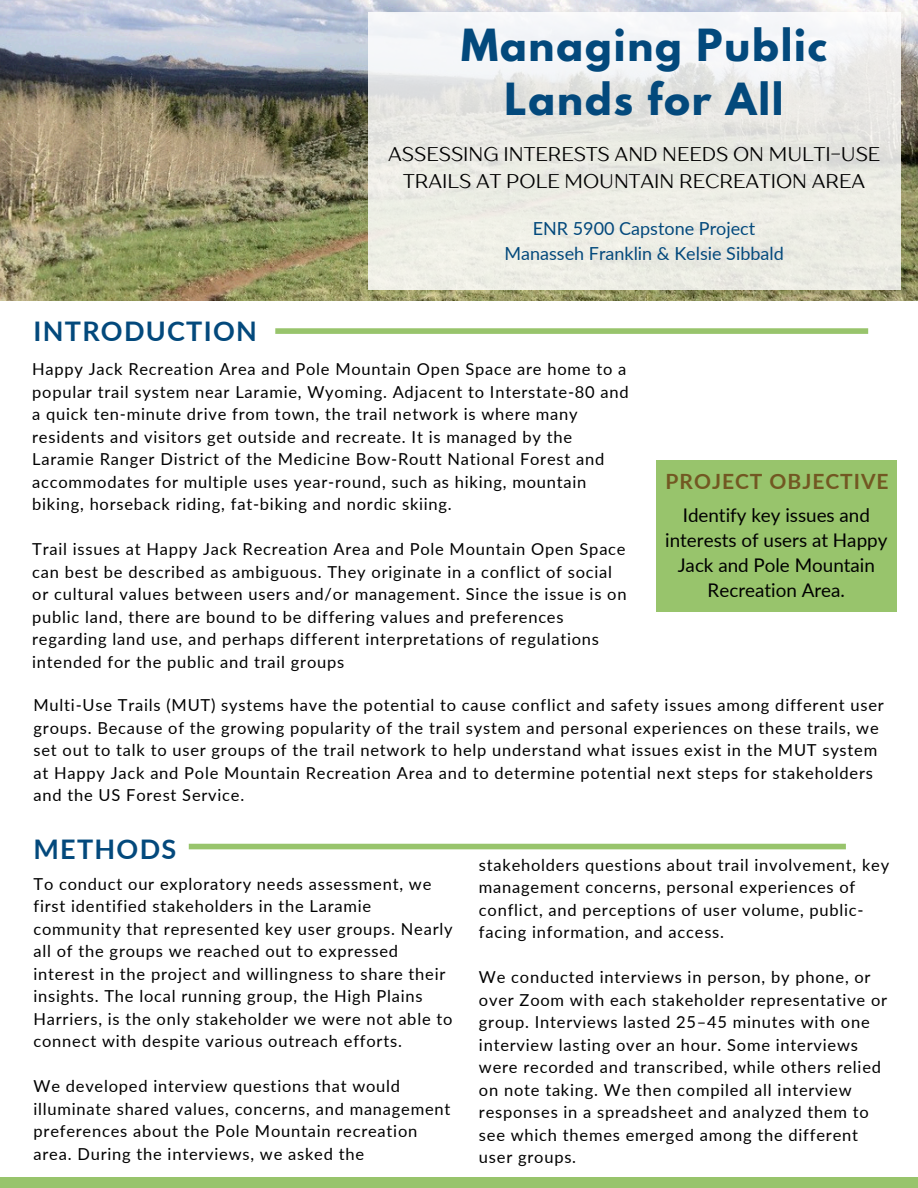
<style>
.page{position:relative;width:918px;height:1188px;background:#fff}
.page>*{position:absolute;margin:0;border:0;box-sizing:border-box;transform-origin:0 0}
.t1{font:700 39.3px/54.8px "League Spartan";letter-spacing:.045em;color:#03497c;text-align:center}
.t2{font:700 27px "Lato";letter-spacing:.045em;color:#03497c}
.t3{font:700 21px "Lato";letter-spacing:.045em;color:#725822}
.t4{font:19.8px/27.2px "TT Drugs";color:#000;text-align:center}
.t5{font:18.75px/25.2px "Lato";color:#000;text-align:center}
.t6{font:18px/24.8px "Lato";color:#03497c;text-align:center}
.t7{font:16.5px/22.5px "Lato";letter-spacing:.045em;color:#000}
</style>
<div class="page">
<div style="left:0;top:1177px;width:918px;height:11px;background:#98c46c"></div>
<div style="left:656px;top:460px;width:241px;height:152px;background:#98c46c"></div>
<div style="left:189px;top:844px;width:657px;height:5px;background:#98c46c"></div>
<img style="left:0;top:0;width:918px;height:300px">
<svg style="left:368px;top:12px;width:532px;height:277px;fill:#ecede6"></svg>
<div style="left:275px;top:328px;width:593px;height:6px;background:#98c46c"></div>
<h5 class="t1" style="left:461px;top:22px;width:368px">Managing Public<br>Lands for All</h5>
<h3 class="t4" style="left:388px;top:140px;width:494px">ASSESSING INTERESTS AND NEEDS ON MULTI-USE<br>TRAILS AT POLE MOUNTAIN RECREATION AREA</h3>
<h1 class="t2" style="left:34px;top:314px;width:225px">INTRODUCTION</h1>
<p class="t6" style="left:504px;top:216px;width:281px">ENR 5900 Capstone Project<br>Manasseh Franklin &amp; Kelsie Sibbald</p>
<h2 class="t7" style="left:32px;top:358px;width:598px">Happy Jack Recreation Area and Pole Mountain Open Space are home to a popular trail system near Laramie, Wyoming. Adjacent to Interstate-80 and a quick ten-minute drive from town, the trail network is where many residents and visitors get outside and recreate. It is managed by the Laramie Ranger District of the Medicine Bow-Routt National Forest and accommodates for multiple uses year-round, such as hiking, mountain biking, horseback riding, fat-biking and nordic skiing.</h2>
<p class="t7" style="left:32px;top:538px;width:596px">Trail issues at Happy Jack Recreation Area and Pole Mountain Open Space can best be described as ambiguous. They originate in a conflict of social or cultural values between users and/or management. Since the issue is on public land, there are bound to be differing values and preferences regarding land use, and perhaps different interpretations of regulations intended for the public and trail groups</p>
<p class="t3" style="left:666px;top:468px;width:225px">PROJECT OBJECTIVE</p>
<h5 class="t5" style="left:665px;top:502px;width:224px">Identify key issues and interests of users at Happy<br>Jack and Pole Mountain<br>Recreation Area.</h5>
<p class="t7" style="left:34px;top:694px;width:852px">Multi-Use Trails (MUT) systems have the potential to cause conflict and safety issues among different user groups. Because of the growing popularity of the trail system and personal experiences on these trails, we set out to talk to user groups of the trail network to help understand what issues exist in the MUT system at Happy Jack and Pole Mountain Recreation Area and to determine potential next steps for stakeholders and the US Forest Service.</p>
<p class="t2" style="left:34px;top:832px;width:144px">METHODS</p>
<p class="t7" style="left:34px;top:872px;width:421px">To conduct our exploratory needs assessment, we first identified stakeholders in the Laramie community that represented key user groups. Nearly all of the groups we reached out to expressed interest in the project and willingness to share their insights. The local running group, the High Plains Harriers, is the only stakeholder we were not able to connect with despite various outreach efforts.</p>
<h2 class="t7" style="left:34px;top:1075px;width:418px">We developed interview questions that would illuminate shared values, concerns, and management preferences about the Pole Mountain recreation area. During the interviews, we asked the</h2>
<p class="t7" style="left:479px;top:853px;width:412px">stakeholders questions about trail involvement, key management concerns, personal experiences of conflict, and perceptions of user volume, public&shy;facing information, and access.</p>
<p class="t7" style="left:479px;top:966px;width:410px">We conducted interviews in person, by phone, or over Zoom with each stakeholder representative or group. Interviews lasted 25–45 minutes with one interview lasting over an hour. Some interviews were recorded and transcribed, while others relied on note taking. We then compiled all interview responses in a spreadsheet and analyzed them to see which themes emerged among the different user groups.</p>
</div>
